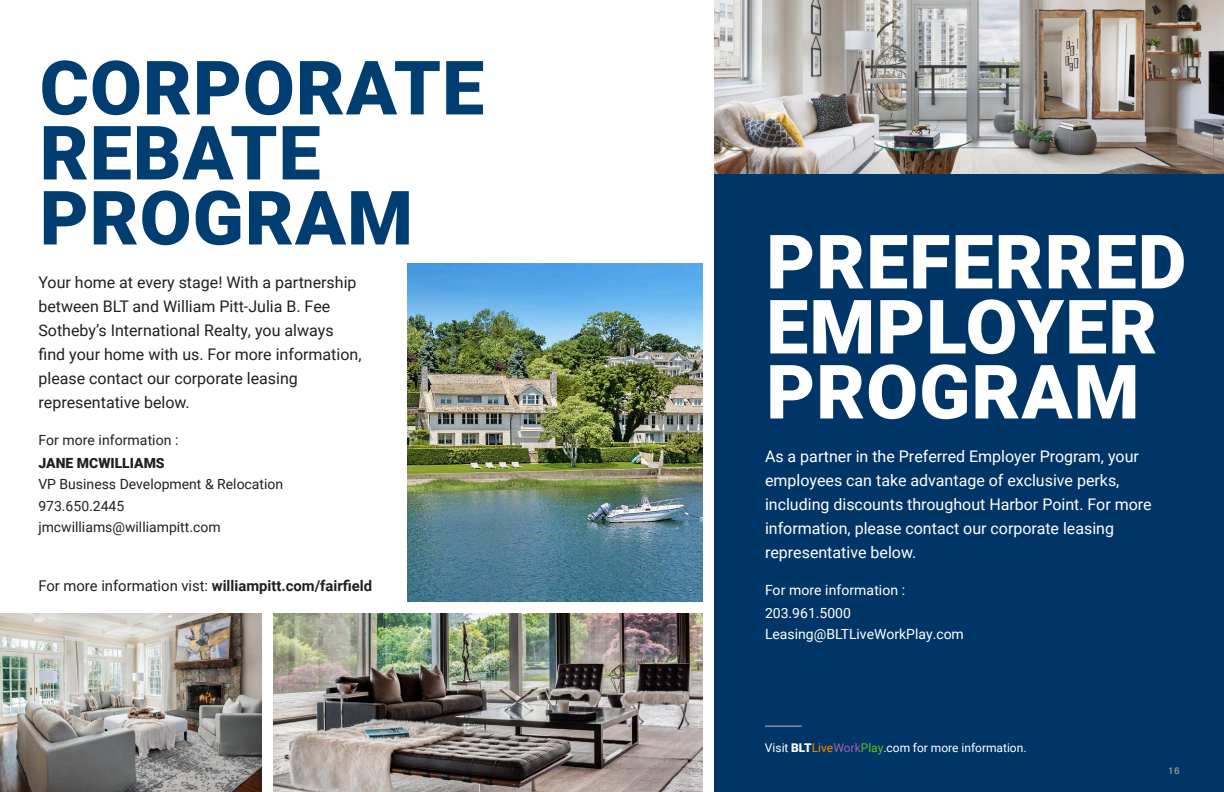
<style>
.page{position:relative;width:1224px;height:792px;background:#fff}
.page>*{position:absolute;margin:0;border:0;box-sizing:border-box;transform-origin:0 0}
.t1{font:900 75px/65px "Roboto";letter-spacing:.015em;color:#fff}
.t2{font:900 75px/65px "Roboto";letter-spacing:.015em;color:#003d71}
.t3{font:16px/24px "Roboto";color:#231f20}
.t4{font:16px/24px "Roboto";color:#fff}
.t5{font:700 14.8px "Roboto";color:#231f20}
.t6{font:14px/21.3px "Roboto";color:#231f20}
.t7{font:14px/21.3px "Roboto";color:#fff}
.t8{font:12px "Roboto";color:#fff}
.t9{font:600 10px "Acumin Pro";color:#939598}
.s1{font-weight:900}
.s2{font-weight:400}
.s3{color:#ff8200}
.s4{color:#9e60b4}
.s5{color:#61bf1a}
</style>
<div class="page">
<div style="left:714px;top:0;width:510px;height:792px;background:#003667"></div>
<img style="left:0;top:613px;width:262px;height:179px">
<img style="left:273px;top:613px;width:430px;height:179px">
<img style="left:408px;top:264px;width:295px;height:338px">
<img style="left:714px;top:0;width:510px;height:173px">
<hr style="left:765px;top:725px;width:37px;height:2px;background:#939598">
<p class="t2" style="left:40px;top:53px;width:446px">CORPORATE<br>REBATE<br>PROGRAM</p>
<p class="t3" style="left:38px;top:269px;width:325px">Your home at every stage! With a partnership between BLT and William Pitt-Julia B. Fee Sotheby’s International Realty, you always find your home with us. For more information, please contact our corporate leasing representative below.</p>
<p class="t6" style="left:38px;top:429px;width:142px">For more information :</p>
<p class="t6" style="left:38px;top:452px;width:246px"><span class="s1">JANE MCWILLIAMS<br></span>VP Business Development &amp; Relocation<br>973.650.2445 jmcwilliams@williampitt.com</p>
<p class="t5" style="left:38px;top:575px;width:335px"><span class="s2">For more information vist:</span> williampitt.com/fairfield</p>
<p class="t1" style="left:766px;top:226px;width:422px">PREFERRED<br>EMPLOYER<br>PROGRAM</p>
<p class="t4" style="left:765px;top:443px;width:388px">As a partner in the Preferred Employer Program, your employees can take advantage of exclusive perks, including discounts throughout Harbor Point. For more information, please contact our corporate leasing representative below.</p>
<p class="t7" style="left:765px;top:579px;width:142px">For more information :</p>
<p class="t7" style="left:765px;top:602px;width:200px">203.961.5000<br>Leasing@BLTLiveWorkPlay.com</p>
<p class="t8" style="left:765px;top:739px;width:263px">Visit <span class="s1">BLT</span><span class="s3">Live</span><span class="s4">Work</span><span class="s5">Play</span>.com for more information.</p>
<p class="t9" style="left:1169px;top:764px;width:13px">16</p>
</div>
